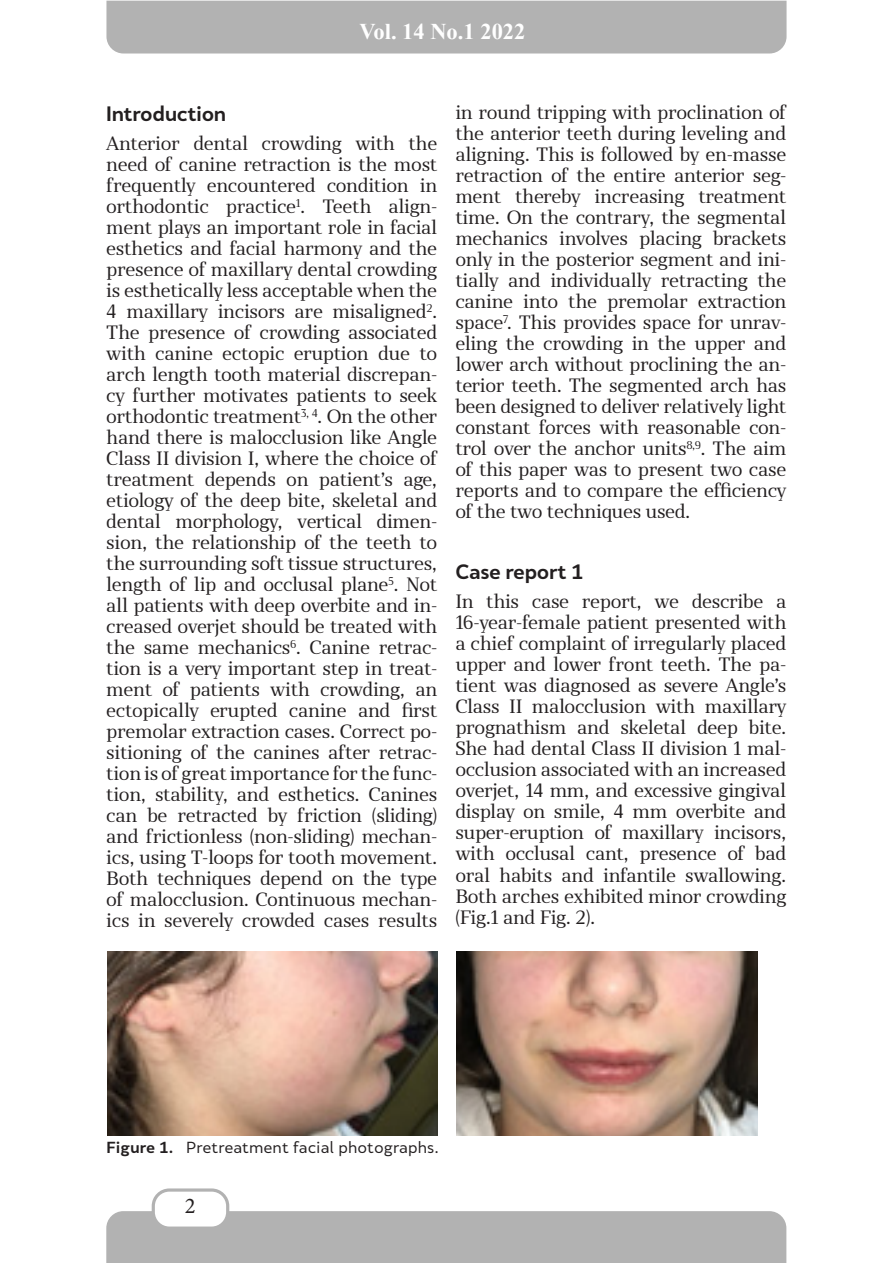
<style>
.page{position:relative;width:893px;height:1263px;background:#fff}
.page>*{position:absolute;margin:0;border:0;box-sizing:border-box;transform-origin:0 0}
.t1{font:700 22.5px "Times New Roman";color:#fff}
.t2{font:22.5px "Minion Pro";color:#231f20}
.t3{font:700 19.5px "Skola Sans";letter-spacing:-.02em;color:#231f20}
.t4{font:18px/21px "Skola Serif";letter-spacing:-.02em;color:#231f20;text-align:justify}
.t5{font:15px "Skola Sans";color:#231f20}
.s1{font-weight:700}
</style>
<div class="page">
<div style="left:106px;top:1px;width:680px;height:53px;background:#b2b2b2"></div>
<div style="left:106px;top:1211px;width:680px;height:52px;background:#b2b2b2"></div>
<div style="left:153px;top:1190px;width:75px;height:38px;background:#fff;border-radius:16px"></div>
<div style="left:152px;top:1188px;width:77px;height:42px;border:3px solid #b2b2b2;border-radius:16px"></div>
<img style="left:108px;top:952px;width:329px;height:183px">
<img style="left:457px;top:952px;width:301px;height:183px">
<p class="t1" style="left:359px;top:15px;width:168px">Vol. 14 No.1 2022</p>
<p class="t3" style="left:106px;top:101px;width:122px">Introduction</p>
<p class="t4" style="left:106px;top:133px;width:333px">Anterior dental crowding with the need of canine retraction is the most frequently encountered condition in orthodontic practice<sup>1</sup>. Teeth align&shy;ment plays an important role in facial esthetics and facial harmony and the presence of maxillary dental crowding is esthetically less acceptable when the 4 maxillary incisors are misaligned<sup>2</sup>.<br>The presence of crowding associated with canine ectopic eruption due to arch length tooth material discrepan&shy;cy further motivates patients to seek orthodontic treatment<sup>3,</sup> <sup>4</sup>. On the other hand there is malocclusion like Angle Class II division I, where the choice of treatment depends on patient’s age, etiology of the deep bite, skeletal and dental morphology, vertical dimen&shy;sion, the relationship of the teeth to the surrounding soft tissue structures, length of lip and occlusal plane<sup>5</sup>. Not all patients with deep overbite and in&shy;creased overjet should be treated with the same mechanics<sup>6</sup>. Canine retrac&shy;tion is a very important step in treat&shy;ment of patients with crowding, an ectopically erupted canine and first premolar extraction cases. Correct po&shy;sitioning of the canines after retrac&shy;tion is of great importance for the func&shy;tion, stability, and esthetics. Canines can be retracted by friction (sliding) and frictionless (non-sliding) mechan&shy;ics, using T-loops for tooth movement.<br>Both techniques depend on the type of malocclusion. Continuous mechan&shy;ics in severely crowded cases results</p>
<p class="t4" style="left:455px;top:102px;width:333px">in round tripping with proclination of the anterior teeth during leveling and aligning. This is followed by en-masse retraction of the entire anterior seg&shy;ment thereby increasing treatment time. On the contrary, the segmental mechanics involves placing brackets only in the posterior segment and ini&shy;tially and individually retracting the canine into the premolar extraction space<sup>7</sup>. This provides space for unrav&shy;eling the crowding in the upper and lower arch without proclining the an&shy;terior teeth. The segmented arch has been designed to deliver relatively light constant forces with reasonable con&shy;trol over the anchor units<sup>8,9</sup>. The aim of this paper was to present two case reports and to compare the efficiency of the two techniques used.</p>
<p class="t3" style="left:455px;top:560px;width:130px">Case report 1</p>
<p class="t4" style="left:455px;top:591px;width:333px">In this case report, we describe a 16-year-female patient presented with a chief complaint of irregularly placed upper and lower front teeth. The pa&shy;tient was diagnosed as severe Angle’s Class II malocclusion with maxillary prognathism and skeletal deep bite.<br>She had dental Class II division 1 mal&shy;occlusion associated with an increased overjet, 14 mm, and excessive gingival display on smile, 4 mm overbite and super-eruption of maxillary incisors, with occlusal cant, presence of bad oral habits and infantile swallowing.<br>Both arches exhibited minor crowding (Fig.1 and Fig. 2).</p>
<p class="t5" style="left:106px;top:1139px;width:334px"><span class="s1">Figure 1.</span> Pretreatment facial photographs.</p>
<p class="t2" style="left:185px;top:1190px;width:12px">2</p>
</div>
